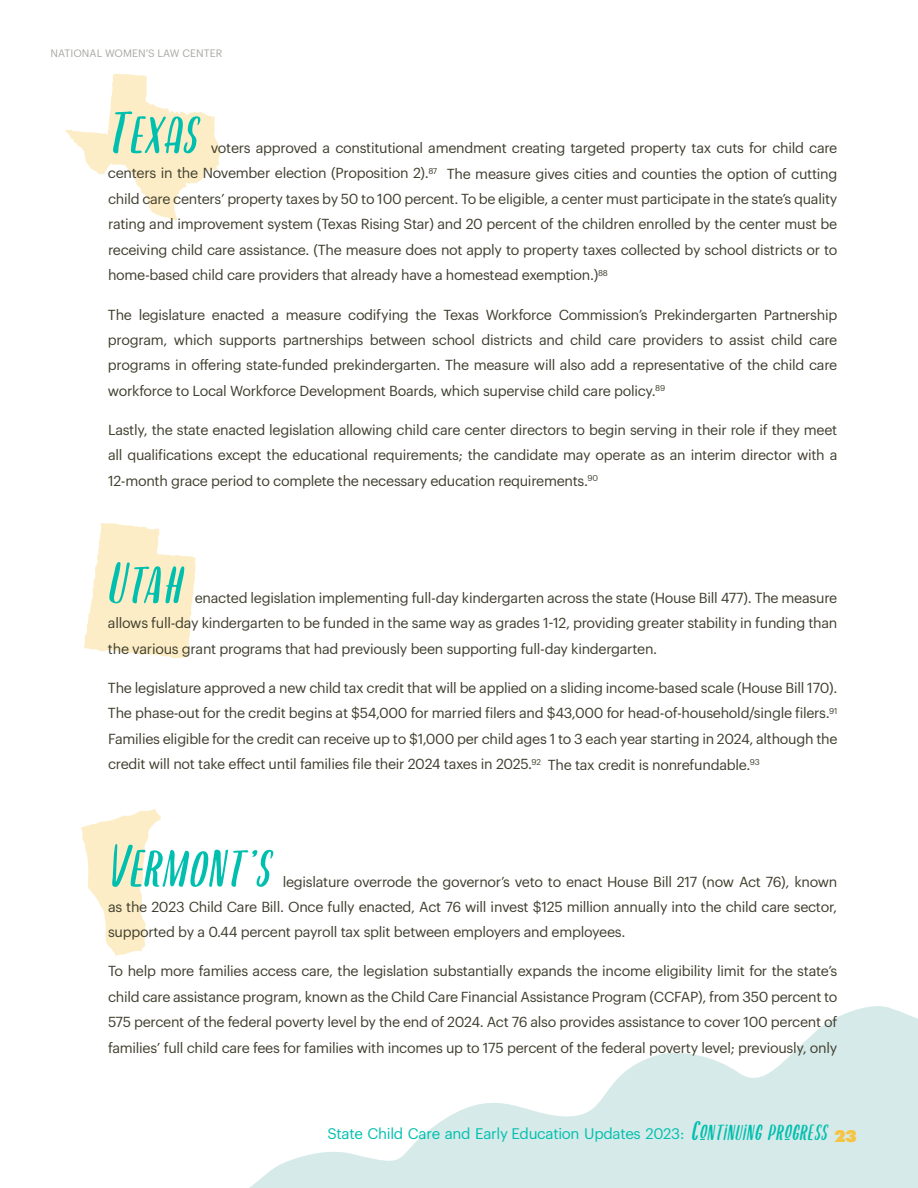
<style>
.page{position:relative;width:918px;height:1188px;background:#fff}
.page>*{position:absolute;margin:0;border:0;box-sizing:border-box;transform-origin:0 0}
.t1{font:italic 52.5px "Bondkler";color:#00bfae}
.t2{font:15px "Graphik";letter-spacing:-.02em;color:#00bfae}
.t3{font:14.25px/25.5px "Graphik";letter-spacing:-.02em;color:#403e2e;text-align:justify}
.t4{font:10.5px "Graphik";letter-spacing:.005em;color:#a8a9a3}
.s1{font-size:60px}
.s2{font-family:"Bondkler";font-style:italic;font-size:27.15px}
.s3{font-family:"Bondkler";font-style:italic;font-size:22.2px}
.s4{font-family:"Graphik Super";font-size:16.5px;color:#f5c442}
</style>
<div class="page">
<svg style="left:249px;top:1006px;width:669px;height:182px"></svg>
<svg style="left:81px;top:809px;width:80px;height:147px"></svg>
<svg style="left:84px;top:523px;width:112px;height:135px"></svg>
<svg style="left:65px;top:74px;width:156px;height:147px"></svg>
<p class="t4" style="left:50px;top:45px;width:173px">NATIONAL WOMEN’S LAW CENTER</p>
<h1 class="t1" style="left:108px;top:107px;width:99px"><span class="s1">T</span>EXAS</h1>
<p class="t3" style="left:108px;top:134px;width:731px;text-indent:103px">voters approved a constitutional amendment creating targeted property tax cuts for child care centers in the November election (Proposition 2).<sup>87</sup> The measure gives cities and counties the option of cutting child care centers’ property taxes by 50 to 100 percent. To be eligible, a center must participate in the state’s quality rating and improvement system (Texas Rising Star) and 20 percent of the children enrolled by the center must be receiving child care assistance. (The measure does not apply to property taxes collected by school districts or to home-based child care providers that already have a homestead exemption.)<sup>88</sup></p>
<p class="t3" style="left:108px;top:300px;width:731px">The legislature enacted a measure codifying the Texas Workforce Commission’s Prekindergarten Partnership program, which supports partnerships between school districts and child care providers to assist child care programs in offering state-funded prekindergarten. The measure will also add a representative of the child care workforce to Local Workforce Development Boards, which supervise child care policy.<sup>89</sup></p>
<p class="t3" style="left:108px;top:416px;width:731px">Lastly, the state enacted legislation allowing child care center directors to begin serving in their role if they meet all qualifications except the educational requirements; the candidate may operate as an interim director with a 12-month grace period to complete the necessary education requirements.<sup>90</sup></p>
<h1 class="t1" style="left:108px;top:557px;width:84px"><span class="s1">U</span>TAH</h1>
<p class="t3" style="left:108px;top:584px;width:731px;text-indent:87px">enacted legislation implementing full-day kindergarten across the state (House Bill 477). The measure allows full-day kindergarten to be funded in the same way as grades 1-12, providing greater stability in funding than the various grant programs that had previously been supporting full-day kindergarten.</p>
<p class="t3" style="left:108px;top:674px;width:731px">The legislature approved a new child tax credit that will be applied on a sliding income-based scale (House Bill 170).<br>The phase-out for the credit begins at $54,000 for married filers and $43,000 for head-of-household/single filers.<sup>91<br></sup>Families eligible for the credit can receive up to $1,000 per child ages 1 to 3 each year starting in 2024, although the credit will not take effect until families file their 2024 taxes in 2025.<sup>92</sup> The tax credit is nonrefundable.<sup>93</sup></p>
<h1 class="t1" style="left:108px;top:840px;width:172px"><span class="s1">V</span>ERMONT ’S</h1>
<p class="t3" style="left:108px;top:867px;width:731px;text-indent:175px">legislature overrode the governor’s veto to enact House Bill 217 (now Act 76), known as the 2023 Child Care Bill. Once fully enacted, Act 76 will invest $125 million annually into the child care sector, supported by a 0.44 percent payroll tax split between employers and employees.</p>
<p class="t3" style="left:108px;top:957px;width:731px">To help more families access care, the legislation substantially expands the income eligibility limit for the state’s child care assistance program, known as the Child Care Financial Assistance Program (CCFAP), from 350 percent to 575 percent of the federal poverty level by the end of 2024. Act 76 also provides assistance to cover 100 percent of families’ full child care fees for families with incomes up to 175 percent of the federal poverty level; previously, only</p>
<p class="t2" style="left:327px;top:1122px;width:531px">State Child Care and Early Education Updates 2023: <span class="s2">C</span><span class="s3">ONTINUING PROGRESS</span> <span class="s4">23</span></p>
</div>
